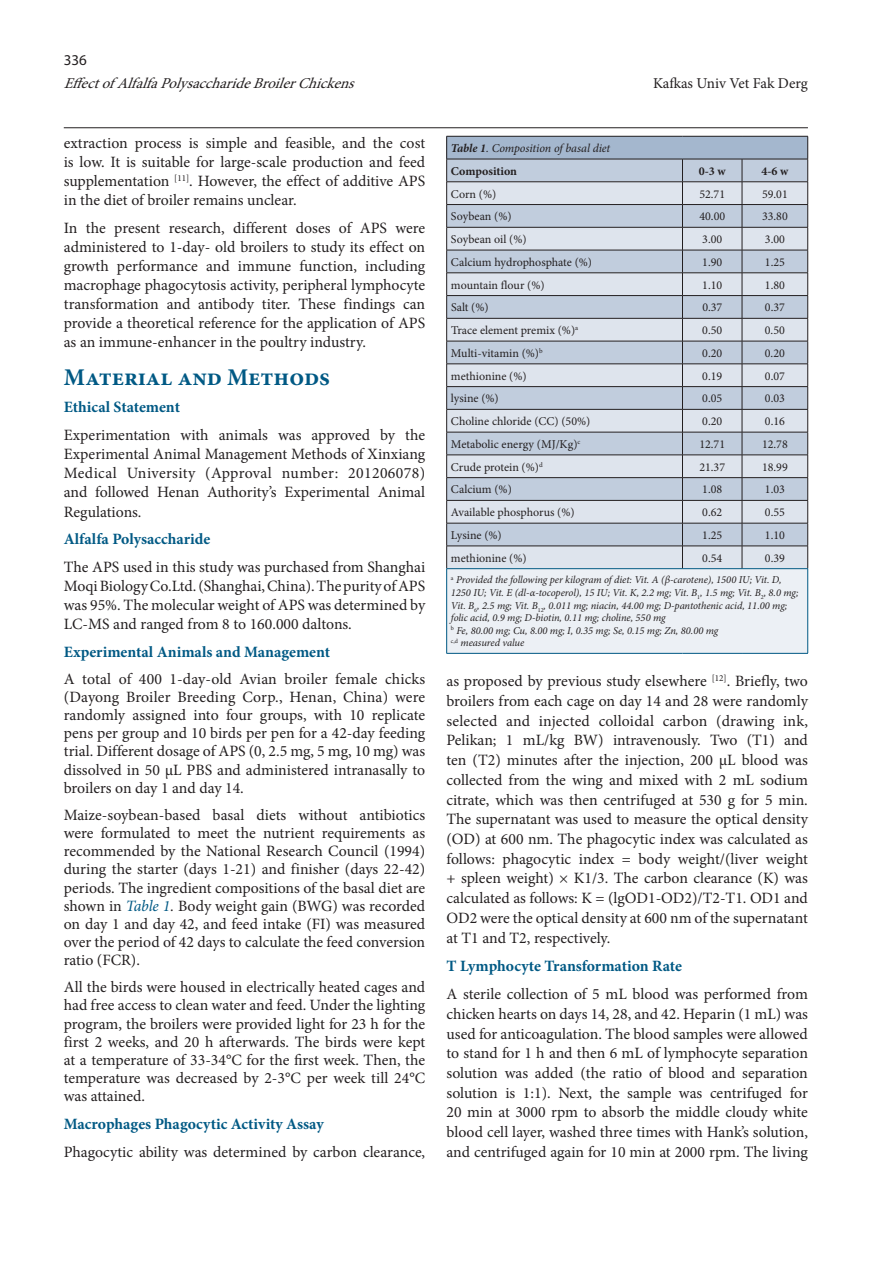
<style>
.page{position:relative;width:893px;height:1263px;background:#fff}
.page>*{position:absolute;margin:0;border:0;box-sizing:border-box;transform-origin:0 0}
.t1{font:700 24px "Minion Pro";color:#005984}
.t2{font:15.75px/19.6px "Minion Pro";color:#231f20;text-align:justify}
.t3{font:700 15.75px "Minion Pro";color:#005984}
.t4{font:italic 15px "Minion Pro";color:#231f20}
.t5{font:15px "Minion Pro";letter-spacing:-.005em;color:#231f20}
.t6{font:15px "Myriad Pro";color:#231f20}
.t7{font:12px "Minion Pro";color:#231f20}
.t8{font:italic 12px/22.8px "Minion Pro";letter-spacing:-.01em;color:#231f20}
.t9{font:700 12px "Minion Pro";color:#231f20}
.t10{font:italic 10.5px/12.6px "Minion Pro";letter-spacing:-.01em;color:#231f20}
.s1{font-style:italic;color:#005984}
.s2{font-style:italic}
.s3{font-weight:700}
.s4{font-weight:700;font-style:normal}
</style>
<div class="page">
<hr style="left:64px;top:127px;width:744px;height:1px;background:#231f20">
<div style="left:447px;top:569px;width:361px;height:84px;background:#ecf0f5"></div>
<svg style="left:446px;top:136px;width:362px;height:432px;background:#c4cdd9"></svg>
<hr style="left:446px;top:182px;width:236px;height:1px;background:#231f20">
<hr style="left:682px;top:182px;width:60px;height:1px;background:#231f20">
<hr style="left:742px;top:182px;width:66px;height:1px;background:#231f20">
<hr style="left:446px;top:568px;width:236px;height:1px;background:#005984">
<hr style="left:446px;top:569px;width:1px;height:84px;background:#005984">
<hr style="left:682px;top:568px;width:60px;height:1px;background:#005984">
<hr style="left:742px;top:568px;width:66px;height:1px;background:#005984">
<hr style="left:807px;top:569px;width:1px;height:84px;background:#005984">
<hr style="left:446px;top:653px;width:236px;height:1px;background:#005984">
<hr style="left:682px;top:653px;width:60px;height:1px;background:#005984">
<hr style="left:742px;top:653px;width:66px;height:1px;background:#005984">
<p class="t6" style="left:64px;top:51px;width:25px">336</p>
<p class="t4" style="left:64px;top:74px;width:298px">Effectof AlfalfaPolysaccharideBroilerChickens</p>
<p class="t5" style="left:653px;top:74px;width:156px">Kafkas Univ Vet Fak Derg</p>
<p class="t2" style="left:64px;top:133px;width:363px;line-height:19px">extraction process is simple and feasible, and the cost is low. It is suitable for large-scale production and feed supplementation <sup>[11]</sup>. However, the effect of additive APS in the diet of broiler remains unclear.</p>
<p class="t2" style="left:64px;top:218px;width:363px;line-height:19px">In the present research, different doses of APS were administered to 1-day- old broilers to study its effect on growth performance and immune function, including macrophage phagocytosis activity, peripheral lymphocyte transformation and antibody titer. These findings can provide a theoretical reference for the application of APS as an immune-enhancer in the poultry industry.</p>
<h1 class="t1" style="left:64px;top:360px;width:268px">Material and Methods</h1>
<p class="t3" style="left:64px;top:396px;width:118px">Ethical Statement</p>
<p class="t2" style="left:64px;top:426px;width:363px;line-height:19px">Experimentation with animals was approved by the Experimental Animal Management Methods of Xinxiang Medical University (Approval number: 201206078) and followed Henan Authority’s Experimental Animal Regulations.</p>
<p class="t3" style="left:64px;top:528px;width:148px">Alfalfa Polysaccharide</p>
<p class="t2" style="left:64px;top:557px;width:363px;line-height:19px">The APS used in this study was purchased from Shanghai Moqi Biology Co.Ltd. (Shanghai, China). The purity of APS was 95%. The molecular weight of APS was determined by LC-MS and ranged from 8 to 160.000 daltons.</p>
<p class="t3" style="left:64px;top:641px;width:268px">Experimental Animals and Management</p>
<p class="t2" style="left:64px;top:669px;width:363px;line-height:18.1px">A total of 400 1-day-old Avian broiler female chicks (Dayong Broiler Breeding Corp., Henan, China) were randomly assigned into four groups, with 10 replicate pens per group and 10 birds per pen for a 42-day feeding trial. Different dosage of APS (0, 2.5 mg, 5 mg, 10 mg) was dissolved in 50 µL PBS and administered intranasally to broilers on day 1 and day 14.</p>
<p class="t2" style="left:64px;top:805px;width:363px;line-height:18.1px">Maize-soybean-based basal diets without antibiotics were formulated to meet the nutrient requirements as recommended by the National Research Council (1994) during the starter (days 1-21) and finisher (days 22-42) periods. The ingredient compositions of the basal diet are shown in <span class="s1">Table 1</span><span class="s2">.</span> Body weight gain (BWG) was recorded on day 1 and day 42, and feed intake (FI) was measured over the period of 42 days to calculate the feed conversion ratio (FCR).</p>
<p class="t2" style="left:64px;top:978px;width:363px;line-height:18.1px">All the birds were housed in electrically heated cages and had free access to clean water and feed. Under the lighting program, the broilers were provided light for 23 h for the first 2 weeks, and 20 h afterwards. The birds were kept at a temperature of 33-34°C for the first week. Then, the temperature was decreased by 2-3°C per week till 24°C was attained.</p>
<p class="t3" style="left:64px;top:1113px;width:261px">Macrophages Phagocytic Activity Assay</p>
<p class="t2" style="left:64px;top:1142px;width:363px">Phagocytic ability was determined by carbon clearance,</p>
<p class="t8" style="left:451px;top:137px;width:161px"><span class="s3">Table 1</span>. Composition of basal diet<br><span class="s4">Composition</span></p>
<p class="t9" style="left:699px;top:162px;width:28px">0-3 w</p>
<p class="t9" style="left:761px;top:162px;width:28px">4-6 w</p>
<p class="t7" style="left:451px;top:186px;width:47px">Corn (%)</p>
<p class="t7" style="left:699px;top:186px;width:27px">52.71</p>
<p class="t7" style="left:762px;top:186px;width:27px">59.01</p>
<p class="t7" style="left:451px;top:208px;width:62px">Soybean (%)</p>
<p class="t7" style="left:699px;top:208px;width:27px">40.00</p>
<p class="t7" style="left:762px;top:208px;width:27px">33.80</p>
<p class="t7" style="left:451px;top:231px;width:77px">Soybean oil (%)</p>
<p class="t7" style="left:702px;top:231px;width:22px">3.00</p>
<p class="t7" style="left:765px;top:231px;width:22px">3.00</p>
<p class="t7" style="left:451px;top:254px;width:143px">Calcium hydrophosphate (%)</p>
<p class="t7" style="left:702px;top:254px;width:22px">1.90</p>
<p class="t7" style="left:765px;top:254px;width:22px">1.25</p>
<p class="t7" style="left:451px;top:277px;width:95px">mountain flour (%)</p>
<p class="t7" style="left:702px;top:277px;width:22px">1.10</p>
<p class="t7" style="left:765px;top:277px;width:22px">1.80</p>
<p class="t7" style="left:451px;top:299px;width:39px">Salt (%)</p>
<p class="t7" style="left:702px;top:299px;width:22px">0.37</p>
<p class="t7" style="left:765px;top:299px;width:22px">0.37</p>
<p class="t7" style="left:451px;top:322px;width:129px">Trace element premix (%)<sup>a</sup></p>
<p class="t7" style="left:702px;top:322px;width:22px">0.50</p>
<p class="t7" style="left:765px;top:322px;width:22px">0.50</p>
<p class="t7" style="left:451px;top:345px;width:93px">Multi-vitamin (%)<sup>b</sup></p>
<p class="t7" style="left:702px;top:345px;width:22px">0.20</p>
<p class="t7" style="left:765px;top:345px;width:22px">0.20</p>
<p class="t7" style="left:451px;top:368px;width:77px">methionine (%)</p>
<p class="t7" style="left:702px;top:368px;width:22px">0.19</p>
<p class="t7" style="left:765px;top:368px;width:22px">0.07</p>
<p class="t7" style="left:451px;top:390px;width:49px">lysine (%)</p>
<p class="t7" style="left:702px;top:390px;width:22px">0.05</p>
<p class="t7" style="left:765px;top:390px;width:22px">0.03</p>
<p class="t7" style="left:451px;top:413px;width:141px">Choline chloride (CC) (50%)</p>
<p class="t7" style="left:702px;top:413px;width:22px">0.20</p>
<p class="t7" style="left:765px;top:413px;width:22px">0.16</p>
<p class="t7" style="left:451px;top:436px;width:131px">Metabolic energy (MJ/Kg)<sup>c</sup></p>
<p class="t7" style="left:699px;top:436px;width:27px">12.71</p>
<p class="t7" style="left:762px;top:436px;width:27px">12.78</p>
<p class="t7" style="left:451px;top:459px;width:93px">Crude protein (%)<sup>d</sup></p>
<p class="t7" style="left:699px;top:459px;width:27px">21.37</p>
<p class="t7" style="left:762px;top:459px;width:27px">18.99</p>
<p class="t7" style="left:451px;top:481px;width:62px">Calcium (%)</p>
<p class="t7" style="left:702px;top:481px;width:22px">1.08</p>
<p class="t7" style="left:765px;top:481px;width:22px">1.03</p>
<p class="t7" style="left:451px;top:504px;width:125px">Available phosphorus (%)</p>
<p class="t7" style="left:702px;top:504px;width:22px">0.62</p>
<p class="t7" style="left:765px;top:504px;width:22px">0.55</p>
<p class="t7" style="left:451px;top:527px;width:52px">Lysine (%)</p>
<p class="t7" style="left:702px;top:527px;width:22px">1.25</p>
<p class="t7" style="left:765px;top:527px;width:22px">1.10</p>
<p class="t7" style="left:451px;top:550px;width:77px">methionine (%)</p>
<p class="t7" style="left:702px;top:550px;width:22px">0.54</p>
<p class="t7" style="left:765px;top:550px;width:22px">0.39</p>
<p class="t10" style="left:451px;top:574px;width:349px"><sup>a</sup> Provided the following per kilogram of diet: Vit. A (β-carotene), 1500 IU; Vit. D, 1250 IU; Vit. E (dl-α-tocoperol), 15 IU; Vit. K, 2.2 mg; Vit. B<sub>1</sub>, 1.5 mg; Vit. B<sub>2</sub>, 8.0 mg; Vit. B<sub>6</sub>, 2.5 mg; Vit. B<sub>12</sub>, 0.011 mg; niacin, 44.00 mg; D-pantothenic acid, 11.00 mg; folic acid, 0.9 mg; D-biotin, 0.11 mg; choline, 550 mg<br><sup>b</sup> Fe, 80.00 mg; Cu, 8.00 mg; I, 0.35 mg; Se, 0.15 mg; Zn, 80.00 mg<br><sup>c,d</sup> measured value</p>
<p class="t2" style="left:446px;top:671px;width:363px">as proposed by previous study elsewhere <sup>[12]</sup>. Briefly, two broilers from each cage on day 14 and 28 were randomly selected and injected colloidal carbon (drawing ink, Pelikan; 1 mL/kg BW) intravenously. Two (T1) and ten (T2) minutes after the injection, 200 µL blood was collected from the wing and mixed with 2 mL sodium citrate, which was then centrifuged at 530 g for 5 min.<br>The supernatant was used to measure the optical density (OD) at 600 nm. The phagocytic index was calculated as follows: phagocytic index = body weight/(liver weight + spleen weight) × K1/3. The carbon clearance (K) was calculated as follows: K = (lgOD1-OD2)/T2-T1. OD1 and OD2 were the optical density at 600 nm of the supernatant at T1 and T2, respectively.</p>
<p class="t3" style="left:446px;top:955px;width:237px">T Lymphocyte Transformation Rate</p>
<p class="t2" style="left:446px;top:984px;width:363px">A sterile collection of 5 mL blood was performed from chicken hearts on days 14, 28, and 42. Heparin (1 mL) was used for anticoagulation. The blood samples were allowed to stand for 1 h and then 6 mL of lymphocyte separation solution was added (the ratio of blood and separation solution is 1:1). Next, the sample was centrifuged for 20 min at 3000 rpm to absorb the middle cloudy white blood cell layer, washed three times with Hank’s solution, and centrifuged again for 10 min at 2000 rpm. The living</p>
</div>
